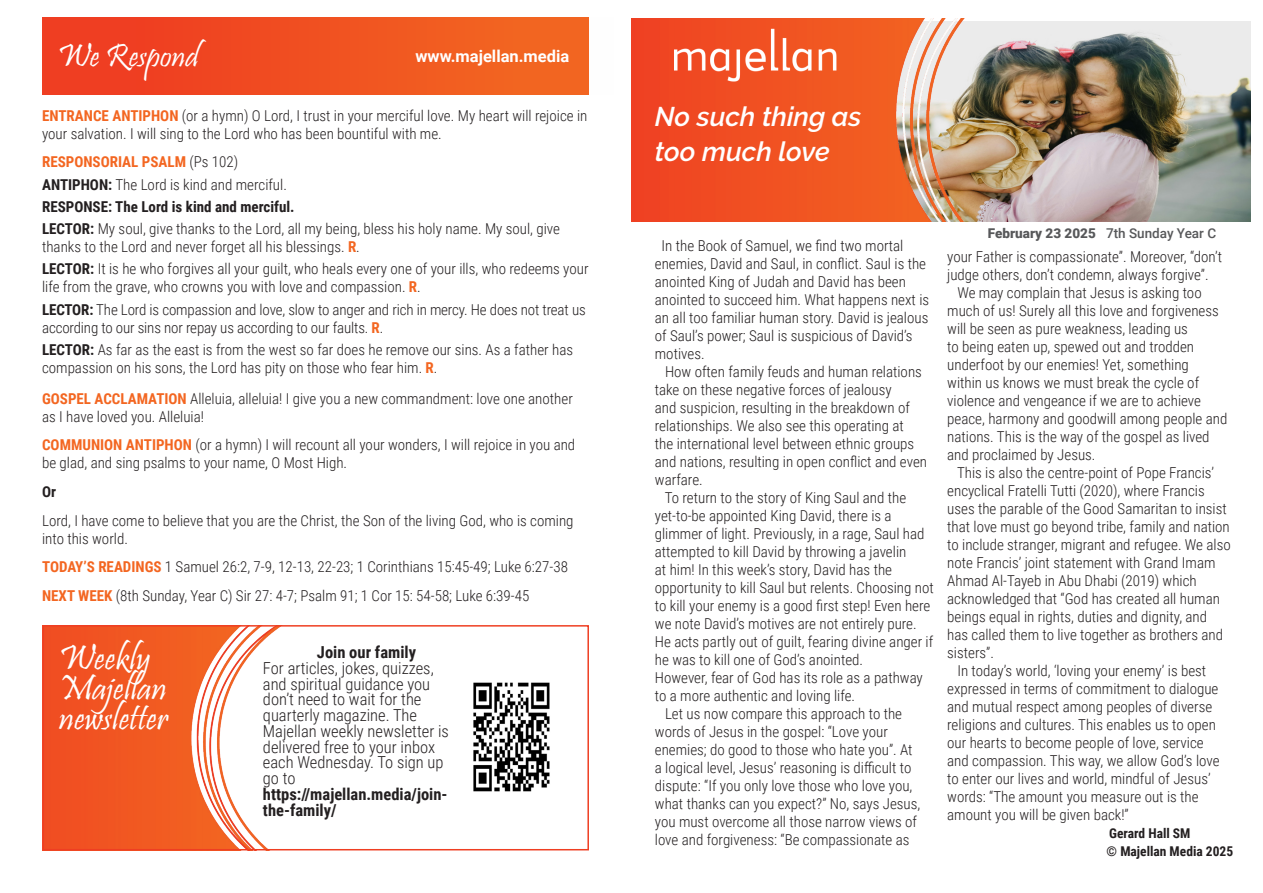
<style>
.page{position:relative;width:1263px;height:893px;background:#fff}
.page>*{position:absolute;margin:0;border:0;box-sizing:border-box;transform-origin:0 0}
.Advert_heading_white_A4_template{font:36px/30px "Pristina";color:#fff}
.We_Respond_white_A4_template{font:33px "Pristina";color:#fff}
.Heading_white_A4_template{font:italic 600 27px/34.5px "Raleway";color:#fff}
.Advert{font:300 16.5px/15.8px "Roboto Condensed";color:#231f20}
.Advert-2{font:700 16.5px/15.8px "Roboto Condensed";color:#231f20}
.Website_white{font:700 16.5px "Roboto";color:#fff}
.Copyright_date{font:300 15px/18px "Roboto Condensed";color:#231f20}
.Body_1mm{font:300 15px/18px "Roboto Condensed";color:#231f20}
.Body_2_5mm{font:300 15px/18px "Roboto Condensed";color:#231f20}
.Body_3mm{font:300 15px/18px "Roboto Condensed";color:#231f20}
.Body_1mm_bold{font:700 15px "Roboto Condensed";color:#231f20}
.Body_2_5mm-2{font:700 15px "Roboto Condensed";color:#f36621}
.Body_2_5mm-3{font:700 15px "Roboto Condensed";color:#231f20}
.Copyright_date-2{font:700 13.5px "Roboto Condensed";color:#231f20}
.Date{font:900 13.5px "Roboto";color:#57585a}
.s1{font-weight:700;color:#f36621}
.s2{font-weight:300;color:#231f20}
.s3{font-weight:700}
.s4{font-weight:500}
</style>
<div class="page">
<img style="left:46px;top:628px;width:233px;height:219px">
<svg style="left:43px;top:17px;width:546px;height:77px;background:#f05021"></svg>
<div style="left:43px;top:625px;width:546px;height:225px;border:2px solid #ef3e22"></div>
<img style="left:1027px;top:22px;width:224px;height:199px">
<img style="left:632px;top:18px;width:395px;height:203px">
<img style="left:674px;top:28px;width:181px;height:66px">
<img style="left:473px;top:682px;width:77px;height:110px">
<p class="We_Respond_white_A4_template" style="left:57px;top:37px;width:143px">We Respond</p>
<p class="Website_white" style="left:415px;top:45px;width:155px">www.majellan.media</p>
<p class="Body_2_5mm" style="left:42px;top:106px;width:547px"><span class="s1">ENTRANCE ANTIPHON</span> (or a hymn) O Lord, I trust in your merciful love. My heart will rejoice in your salvation. I will sing to the Lord who has been bountiful with me.</p>
<p class="Body_2_5mm-2" style="left:42px;top:152px;width:198px">RESPONSORIAL PSALM <span class="s2">(Ps 102)</span></p>
<p class="Body_1mm" style="left:42px;top:175px;width:246px"><span class="s3">ANTIPHON:</span> The Lord is kind and merciful.</p>
<p class="Body_1mm_bold" style="left:42px;top:196px;width:254px">RESPONSE: The Lord is kind and merciful.</p>
<p class="Body_1mm" style="left:42px;top:219px;width:519px"><span class="s3">LECTOR:</span> My soul, give thanks to the Lord, all my being, bless his holy name. My soul, give thanks to the Lord and never forget all his blessings. <span class="s1">R</span>.</p>
<p class="Body_1mm" style="left:42px;top:259px;width:548px"><span class="s3">LECTOR:</span> It is he who forgives all your guilt, who heals every one of your ills, who redeems your life from the grave, who crowns you with love and compassion. <span class="s1">R</span>.</p>
<p class="Body_1mm" style="left:42px;top:300px;width:545px"><span class="s3">LECTOR:</span> The Lord is compassion and love, slow to anger and rich in mercy. He does not treat us according to our sins nor repay us according to our faults. <span class="s1">R</span>.</p>
<p class="Body_1mm" style="left:42px;top:340px;width:533px"><span class="s3">LECTOR:</span> As far as the east is from the west so far does he remove our sins. As a father has compassion on his sons, the Lord has pity on those who fear him. <span class="s1">R</span>.</p>
<p class="Body_3mm" style="left:42px;top:389px;width:532px"><span class="s1">GOSPEL ACCLAMATION</span> Alleluia, alleluia! I give you a new commandment: love one another as I have loved you. Alleluia!</p>
<p class="Body_2_5mm" style="left:42px;top:435px;width:535px"><span class="s1">COMMUNION ANTIPHON</span> (or a hymn) I will recount all your wonders, I will rejoice in you and be glad, and sing psalms to your name, O Most High.</p>
<p class="Body_2_5mm-3" style="left:42px;top:481px;width:16px">Or</p>
<p class="Body_2_5mm" style="left:42px;top:511px;width:533px">Lord, I have come to believe that you are the Christ, the Son of the living God, who is coming into this world.</p>
<p class="Body_2_5mm" style="left:42px;top:557px;width:527px"><span class="s1">TODAY’S READINGS</span> 1 Samuel 26:2, 7-9, 12-13, 22-23; 1 Corinthians 15:45-49; Luke 6:27-38</p>
<p class="Body_2_5mm" style="left:42px;top:586px;width:489px"><span class="s1">NEXT WEEK</span> (8th Sunday, Year C) Sir 27: 4-7; Psalm 91; 1 Cor 15: 54-58; Luke 6:39-45</p>
<p class="Advert_heading_white_A4_template" style="left:59px;top:647px;width:111px">Weekly<br>Majellan newsletter</p>
<p class="Advert-2" style="left:317px;top:644px;width:101px">Join our family</p>
<p class="Advert" style="left:263px;top:659px;width:187px">For articles, jokes, quizzes, and spiritual guidance you don’t need to wait for the quarterly magazine. The<br>Majellan weekly newsletter is delivered free to your inbox each Wednesday. To sign up go to</p>
<p class="Advert-2" style="left:263px;top:785px;width:186px">https://majellan.media/join&shy;the-family/</p>
<p class="Heading_white_A4_template" style="left:655px;top:100px;width:208px">No such thing as too much love</p>
<p class="Copyright_date" style="left:655px;top:236px;width:276px;text-indent:7px">In the Book of Samuel, we find two mortal enemies, David and Saul, in conflict. Saul is the anointed King of Judah and David has been anointed to succeed him. What happens next is an all too familiar human story. David is jealous of Saul’s power; Saul is suspicious of David’s motives.</p>
<p class="Copyright_date" style="left:655px;top:362px;width:274px;text-indent:10px">How often family feuds and human relations take on these negative forces of jealousy<br>and suspicion, resulting in the breakdown of relationships. We also see this operating at<br>the international level between ethnic groups and nations, resulting in open conflict and even warfare.</p>
<p class="Copyright_date" style="left:655px;top:488px;width:280px;text-indent:10px">To return to the story of King Saul and the yet-to-be appointed King David, there is a glimmer of light. Previously, in a rage, Saul had attempted to kill David by throwing a javelin<br>at him! In this week’s story, David has the opportunity to kill Saul but relents. Choosing not to kill your enemy is a good first step! Even here we note David’s motives are not entirely pure.<br>He acts partly out of guilt, fearing divine anger if he was to kill one of God’s anointed.</p>
<p class="Copyright_date" style="left:655px;top:668px;width:270px">However, fear of God has its role as a pathway to a more authentic and loving life.</p>
<p class="Copyright_date" style="left:655px;top:704px;width:267px;text-indent:10px">Let us now compare this approach to the words of Jesus in the gospel: “Love your enemies; do good to those who hate you”. At a logical level, Jesus’ reasoning is difficult to dispute: “If you only love those who love you, what thanks can you expect?” No, says Jesus, you must overcome all those narrow views of love and forgiveness: “Be compassionate as</p>
<p class="Date" style="left:988px;top:224px;width:230px">February 23 2025 <span class="s4">7th Sunday Year C</span></p>
<p class="Copyright_date" style="left:947px;top:247px;width:276px">your Father is compassionate”. Moreover, “don’t judge others, don’t condemn, always forgive”.</p>
<p class="Copyright_date" style="left:947px;top:283px;width:282px;text-indent:10px">We may complain that Jesus is asking too much of us! Surely all this love and forgiveness will be seen as pure weakness, leading us<br>to being eaten up, spewed out and trodden underfoot by our enemies! Yet, something within us knows we must break the cycle of violence and vengeance if we are to achieve peace, harmony and goodwill among people and nations. This is the way of the gospel as lived and proclaimed by Jesus.</p>
<p class="Copyright_date" style="left:947px;top:463px;width:285px;text-indent:10px">This is also the centre-point of Pope Francis’ encyclical Fratelli Tutti (2020), where Francis uses the parable of the Good Samaritan to insist that love must go beyond tribe, family and nation to include stranger, migrant and refugee. We also note Francis’ joint statement with Grand Imam Ahmad Al-Tayeb in Abu Dhabi (2019) which acknowledged that “God has created all human beings equal in rights, duties and dignity, and has called them to live together as brothers and sisters”.</p>
<p class="Copyright_date" style="left:947px;top:661px;width:274px;text-indent:10px">In today’s world, ‘loving your enemy’ is best expressed in terms of commitment to dialogue and mutual respect among peoples of diverse religions and cultures. This enables us to open our hearts to become people of love, service and compassion. This way, we allow God’s love to enter our lives and world, mindful of Jesus’ words: “The amount you measure out is the amount you will be given back!”</p>
<p class="Copyright_date-2" style="left:1109px;top:824px;width:83px">Gerard Hall SM</p>
<p class="Copyright_date-2" style="left:1107px;top:842px;width:128px">© Majellan Media 2025</p>
</div>
